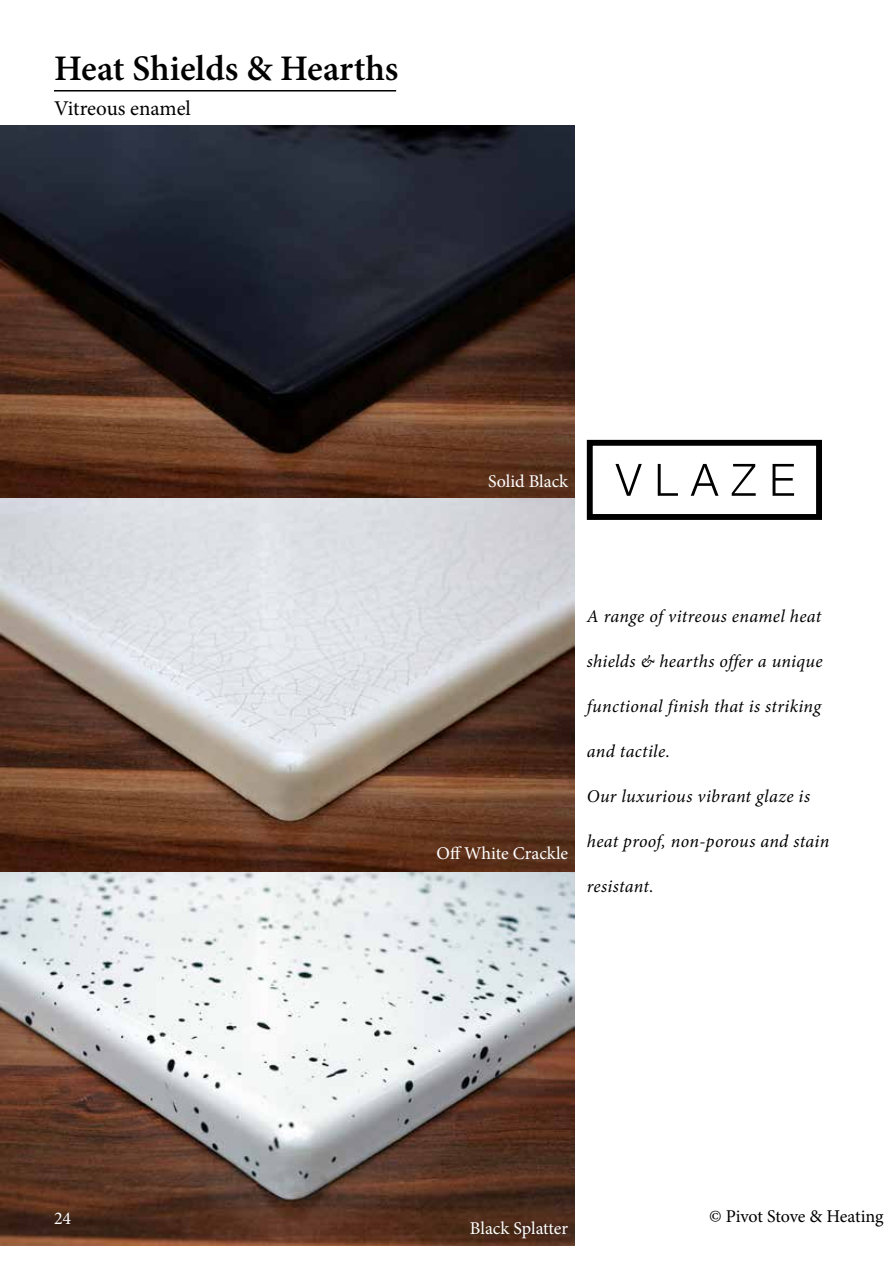
<style>
.page{position:relative;width:893px;height:1263px;background:#fff}
.page>*{position:absolute;margin:0;border:0;box-sizing:border-box;transform-origin:0 0}
.t1{font:600 36px "Minion Pro";color:#000}
.t2{font:21px "Minion Pro";letter-spacing:-.005em;color:#000}
.t3{font:italic 18px "Minion Pro";letter-spacing:.015em;color:#000}
.t4{font:18px "Minion Pro";color:#fff}
.t5{font:18px "Minion Pro";letter-spacing:-.01em;color:#000}
</style>
<div class="page">
<hr style="left:54px;top:90px;width:342px;height:2px;background:#000">
<img style="left:0;top:125px;width:574px;height:1121px">
<svg style="left:615px;top:464px;width:179px;height:32px"></svg>
<div style="left:587px;top:440px;width:235px;height:80px;border:6px solid #000"></div>
<h1 class="t1" style="left:54px;top:44px;width:346px">Heat Shields &amp; Hearths</h1>
<p class="t2" style="left:54px;top:95px;width:138px">Vitreous enamel</p>
<p class="t4" style="left:488px;top:469px;width:82px">Solid Black</p>
<p class="t4" style="left:437px;top:841px;width:133px">Off White Crackle</p>
<p class="t3" style="left:587px;top:604px;width:236px">A range of vitreous enamel heat</p>
<p class="t3" style="left:587px;top:649px;width:237px">shields &amp; hearths offer a unique</p>
<p class="t3" style="left:587px;top:694px;width:236px">functional finish that is striking</p>
<p class="t3" style="left:587px;top:739px;width:85px">and tactile.</p>
<p class="t3" style="left:587px;top:784px;width:225px">Our luxurious vibrant glaze is</p>
<p class="t3" style="left:587px;top:829px;width:244px">heat proof, non-porous and stain</p>
<p class="t3" style="left:587px;top:874px;width:68px">resistant.</p>
<p class="t4" style="left:54px;top:1206px;width:19px">24</p>
<p class="t5" style="left:709px;top:1204px;width:176px">© Pivot Stove &amp; Heating</p>
<p class="t4" style="left:470px;top:1216px;width:100px">Black Splatter</p>
</div>
